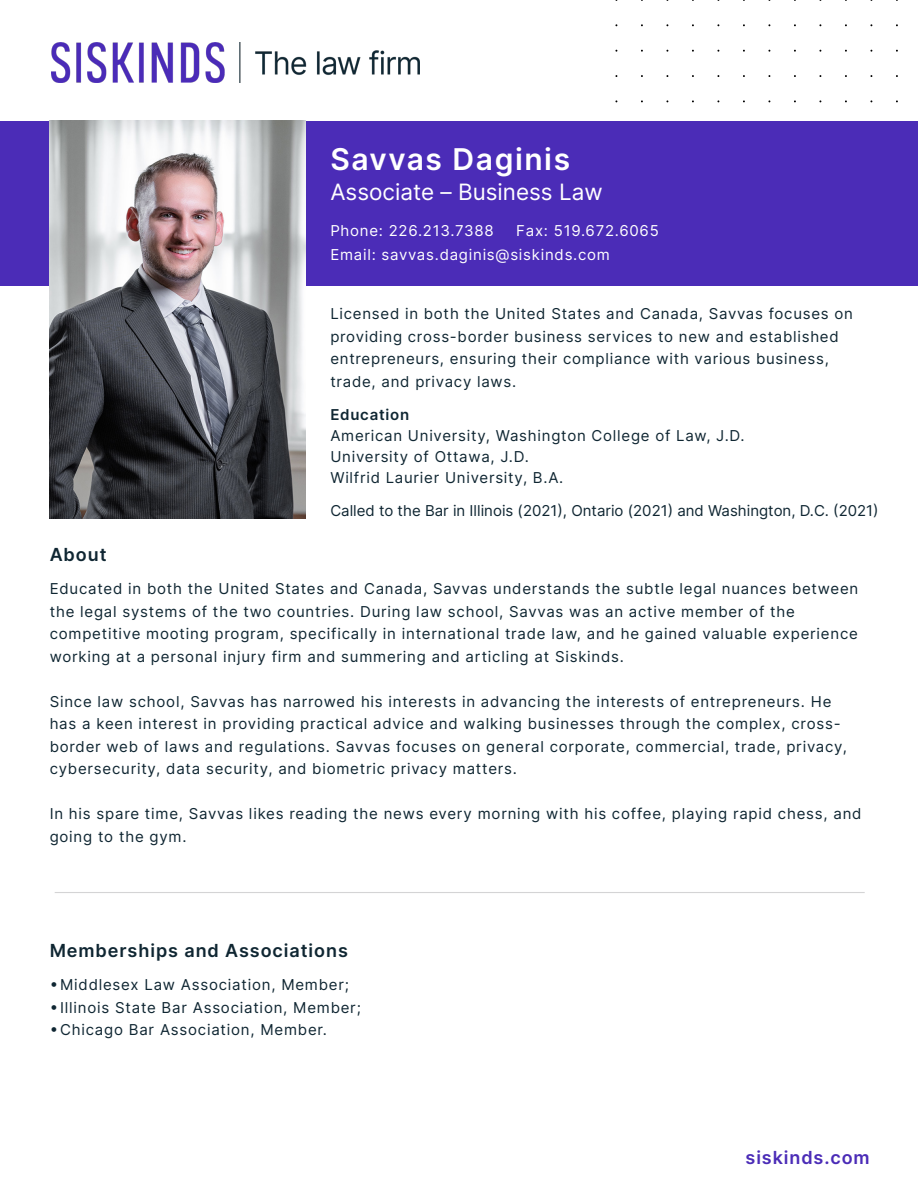
<style>
.page{position:relative;width:918px;height:1188px;background:#fff}
.page>*{position:absolute;margin:0;border:0;box-sizing:border-box;transform-origin:0 0}
.t1{font:600 30px "Inter";letter-spacing:.05em;color:#fff}
.t2{font:22.5px "Inter";color:#fff}
.Main_copy{font:600 18px "Inter";letter-spacing:.05em;color:#0f2632}
.t3{font:600 18px "Inter";letter-spacing:.05em;color:#4b2cb7}
.Main_copy-2{font:15px/22.5px "Inter";letter-spacing:.05em;color:#0f2632}
.Called_to_Bar{font:15px "Inter";color:#0f2632}
.Contact_Info{font:15px "Inter";letter-spacing:.05em;color:#fff}
.Main_copy-3{font:600 15px "Inter";letter-spacing:.05em;color:#0f2632}
</style>
<div class="page">
<div style="left:0;top:121px;width:918px;height:164px;background:#4b2cb7"></div>
<img style="left:51px;top:43px;width:369px;height:39px">
<hr style="left:55px;top:892px;width:810px;height:1px;background:#d4d4d5">
<img style="left:50px;top:121px;width:256px;height:398px">
<p class="t1" style="left:330px;top:137px;width:241px">Savvas Daginis</p>
<p class="t2" style="left:330px;top:175px;width:274px">Associate – Business Law</p>
<p class="Contact_Info" style="left:330px;top:219px;width:165px">Phone: 226.213.7388</p>
<p class="Contact_Info" style="left:516px;top:219px;width:144px">Fax: 519.672.6065</p>
<p class="Contact_Info" style="left:330px;top:243px;width:281px">Email: savvas.daginis@siskinds.com</p>
<p class="Main_copy-2" style="left:330px;top:302px;width:524px">Licensed in both the United States and Canada, Savvas focuses on providing cross-border business services to new and established entrepreneurs, ensuring their compliance with various business, trade, and privacy laws.</p>
<p class="Main_copy-3" style="left:330px;top:403px;width:80px">Education</p>
<p class="Main_copy-2" style="left:330px;top:424px;width:416px">American University, Washington College of Law, J.D.</p>
<p class="Main_copy-2" style="left:330px;top:445px;width:200px">University of Ottawa, J.D.</p>
<p class="Main_copy-2" style="left:330px;top:466px;width:235px">Wilfrid Laurier University, B.A.</p>
<p class="Called_to_Bar" style="left:330px;top:499px;width:550px">Called to the Bar in Illinois (2021), Ontario (2021) and Washington, D.C. (2021)</p>
<p class="Main_copy" style="left:50px;top:541px;width:58px">About</p>
<p class="Main_copy-2" style="left:50px;top:577px;width:810px">Educated in both the United States and Canada, Savvas understands the subtle legal nuances between the legal systems of the two countries. During law school, Savvas was an active member of the competitive mooting program, specifically in international trade law, and he gained valuable experience working at a personal injury firm and summering and articling at Siskinds.</p>
<p class="Main_copy-2" style="left:50px;top:690px;width:799px">Since law school, Savvas has narrowed his interests in advancing the interests of entrepreneurs. He has a keen interest in providing practical advice and walking businesses through the complex, cross&shy;border web of laws and regulations. Savvas focuses on general corporate, commercial, trade, privacy, cybersecurity, data security, and biometric privacy matters.</p>
<p class="Main_copy-2" style="left:50px;top:802px;width:813px">In his spare time, Savvas likes reading the news every morning with his coffee, playing rapid chess, and going to the gym.</p>
<p class="Main_copy" style="left:50px;top:938px;width:300px">Memberships and Associations</p>
<p class="Main_copy-2" style="left:50px;top:973px;width:301px">• Middlesex Law Association, Member;</p>
<p class="Main_copy-2" style="left:50px;top:996px;width:313px">• Illinois State Bar Association, Member;</p>
<p class="Main_copy-2" style="left:50px;top:1018px;width:279px">• Chicago Bar Association, Member.</p>
<p class="t3" style="left:746px;top:1144px;width:126px">siskinds.com</p>
</div>
